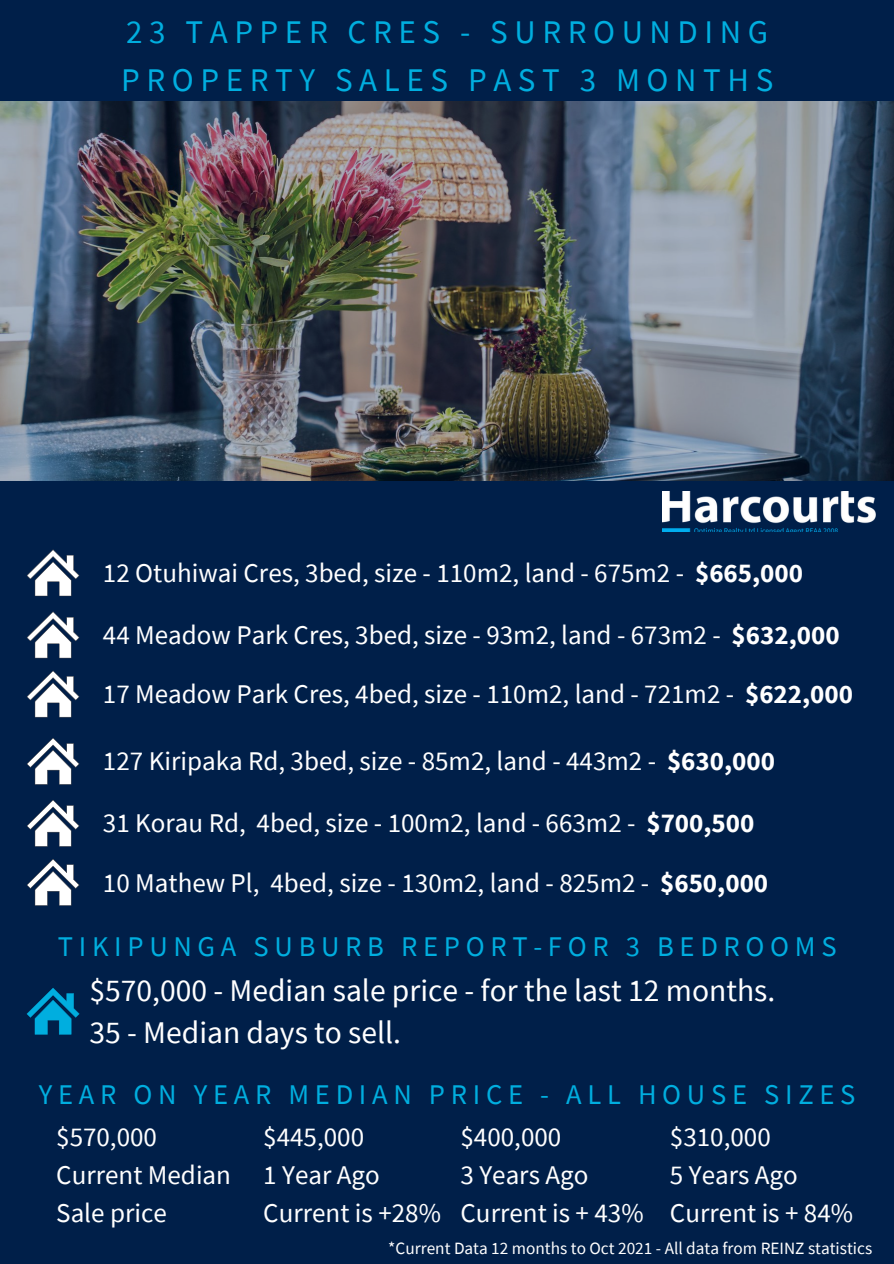
<style>
.page{position:relative;width:894px;height:1264px;background:#fff}
.page>*{position:absolute;margin:0;border:0;box-sizing:border-box;transform-origin:0 0}
.t1{font:33px "Source Sans Pro";letter-spacing:.2em;color:#00aedf}
.t2{font:31.5px "Source Sans Pro";color:#fff}
.t3{font:28.5px "Source Sans Pro";letter-spacing:.2em;color:#00aedf}
.t4{font:27px "Source Sans Pro";color:#fff}
.t5{font:17.25px "Source Sans Pro";color:#fff}
.s1{font-weight:700}
</style>
<div class="page">
<div style="left:0;top:0;width:893px;height:1263px;background:#001f49"></div>
<svg style="left:27px;top:859px;width:52px;height:46px"></svg>
<svg style="left:27px;top:549px;width:52px;height:47px"></svg>
<svg style="left:27px;top:988px;width:52px;height:46px"></svg>
<svg style="left:27px;top:611px;width:52px;height:47px"></svg>
<svg style="left:27px;top:670px;width:52px;height:47px"></svg>
<svg style="left:27px;top:738px;width:52px;height:46px"></svg>
<svg style="left:27px;top:800px;width:52px;height:46px"></svg>
<img style="left:662px;top:491px;width:213px;height:40px">
<img style="left:0;top:101px;width:893px;height:379px">
<p class="t1" style="left:126px;top:11px;width:643px">23 TAPPER CRES - SURROUNDING</p>
<p class="t1" style="left:121px;top:58px;width:653px">PROPERTY SALES PAST 3 MONTHS</p>
<p class="t4" style="left:103px;top:555px;width:701px">12 Otuhiwai Cres, 3bed, size - 110m2, land - 675m2 - <span class="s1">$665,000</span></p>
<p class="t4" style="left:103px;top:617px;width:738px">44 Meadow Park Cres, 3bed, size - 93m2, land - 673m2 - <span class="s1">$632,000</span></p>
<p class="t4" style="left:103px;top:676px;width:751px">17 Meadow Park Cres, 4bed, size - 110m2, land - 721m2 - <span class="s1">$622,000</span></p>
<p class="t4" style="left:103px;top:744px;width:673px">127 Kiripaka Rd, 3bed, size - 85m2, land - 443m2 - <span class="s1">$630,000</span></p>
<p class="t4" style="left:103px;top:806px;width:652px">31 Korau Rd, 4bed, size - 100m2, land - 663m2 - <span class="s1">$700,500</span></p>
<p class="t4" style="left:103px;top:865px;width:666px">10 Mathew Pl, 4bed, size - 130m2, land - 825m2 - <span class="s1">$650,000</span></p>
<p class="t3" style="left:58px;top:928px;width:780px">TIKIPUNGA SUBURB REPORT-FOR 3 BEDROOMS</p>
<p class="t2" style="left:89px;top:970px;width:687px">$570,000 - Median sale price - for the last 12 months.</p>
<p class="t2" style="left:89px;top:1012px;width:313px">35 - Median days to sell.</p>
<p class="t3" style="left:39px;top:1075px;width:817px">YEAR ON YEAR MEDIAN PRICE - ALL HOUSE SIZES</p>
<p class="t4" style="left:56px;top:1119px;width:102px">$570,000</p>
<p class="t4" style="left:56px;top:1157px;width:176px">Current Median</p>
<p class="t4" style="left:56px;top:1195px;width:112px">Sale price</p>
<p class="t4" style="left:263px;top:1119px;width:102px">$445,000</p>
<p class="t4" style="left:263px;top:1157px;width:118px">1 Year Ago</p>
<p class="t4" style="left:263px;top:1195px;width:179px">Current is +28%</p>
<p class="t4" style="left:669px;top:1119px;width:102px">$310,000</p>
<p class="t4" style="left:669px;top:1157px;width:129px">5 Years Ago</p>
<p class="t4" style="left:669px;top:1195px;width:184px">Current is + 84%</p>
<p class="t5" style="left:388px;top:1237px;width:485px">*Current Data 12 months to Oct 2021 - All data from REINZ statistics</p>
<p class="t4" style="left:460px;top:1119px;width:102px">$400,000</p>
<p class="t4" style="left:460px;top:1157px;width:129px">3 Years Ago</p>
<p class="t4" style="left:460px;top:1195px;width:184px">Current is + 43%</p>
</div>
